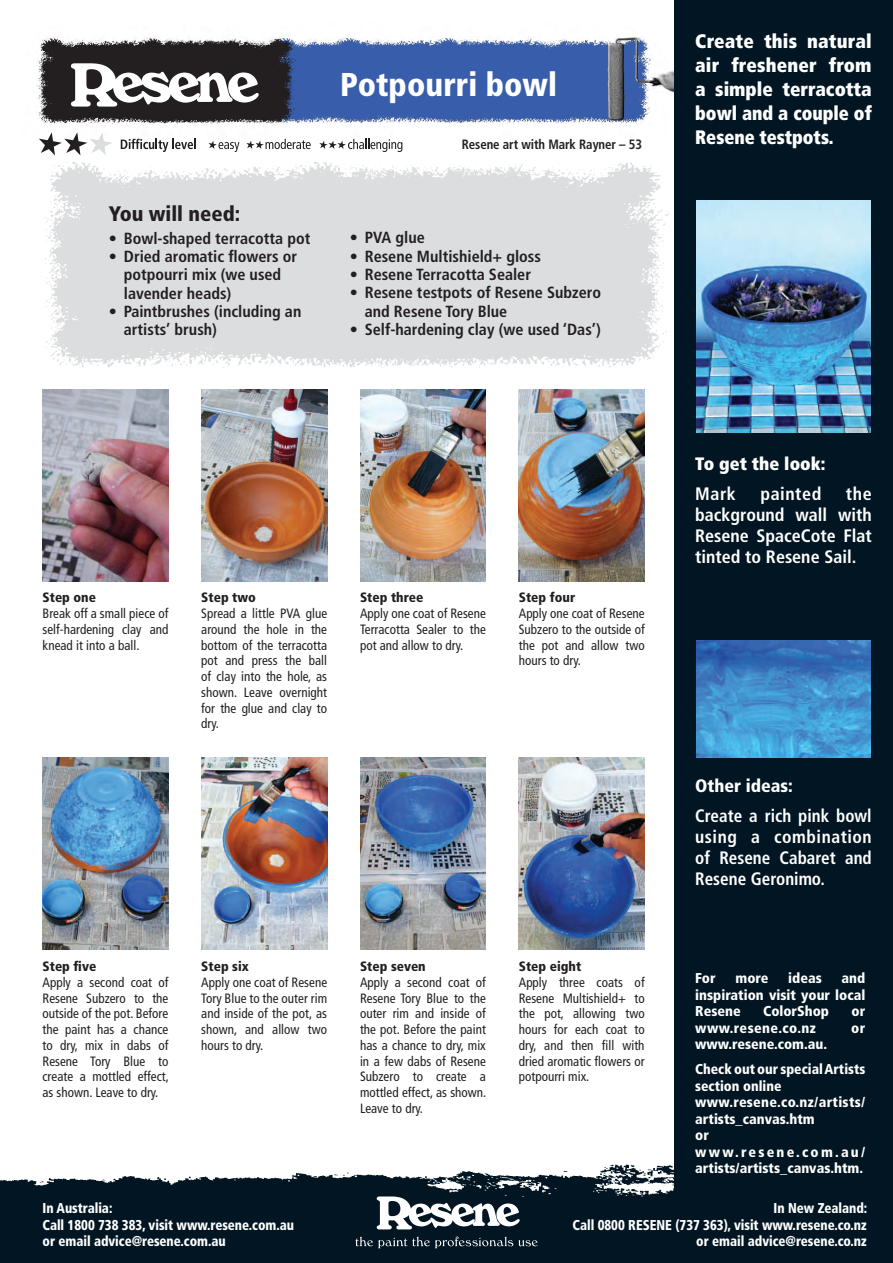
<style>
.page{position:relative;width:893px;height:1263px;background:#fff}
.page>*{position:absolute;margin:0;border:0;box-sizing:border-box;transform-origin:0 0}
.t1{font:900 condensed 33px "Frutiger";color:#fff}
.You_will_need_header{font:900 condensed 21px "Frutiger";color:#231f20}
.Intro_header{font:900 condensed 19.5px/24px "Frutiger";color:#fff;text-align:justify}
.Side_panel_copy{font:700 condensed 18px/21px "Frutiger";color:#fff;text-align:justify;scale:.95 1}
.Side_panel_copy-2{font:700 condensed 18px/21px "Frutiger";color:#fff;text-align:justify}
.Intro_header-2{font:900 condensed 18px "Frutiger";letter-spacing:.005em;color:#fff}
.Side_panel_copy-3{font:900 condensed 18px "Frutiger";color:#fff}
.Side_panel_copy-4{font:700 condensed 18px "Frutiger";letter-spacing:.03em;color:#fff}
.You_will_need_bullet{font:700 condensed 16.2px/18.3px "Frutiger";color:#231f20}
.Side_panel_copy-5{font:900 condensed 14.25px/16.5px "Frutiger";color:#fff}
.Side_panel_copy-6{font:900 condensed 14.25px/16.5px "Frutiger";color:#fff;scale:.92 1}
.Side_panel_copy-7{font:900 condensed 14.25px "Frutiger";letter-spacing:.03em;color:#fff}
.Steps{font:condensed 13.5px/15.8px "Frutiger";color:#231f20;text-align:justify}
.Steps_header{font:900 condensed 13.5px "Frutiger";color:#231f20}
.Steps-2{font:700 condensed 13.5px "Frutiger";letter-spacing:-.005em;color:#231f20;scale:.95 1}
</style>
<div class="page">
<img style="left:315px;top:37px;width:359px;height:87px">
<div style="left:674px;top:0;width:219px;height:1263px;background:#011622"></div>
<img style="left:36px;top:37px;width:279px;height:87px">
<img style="left:41px;top:155px;width:699px;height:244px">
<svg style="left:58px;top:522px;width:484px;height:428px"></svg>
<img style="left:0;top:1164px;width:674px;height:99px">
<svg style="left:39px;top:132px;width:73px;height:23px"></svg>
<svg style="left:121px;top:139px;width:75px;height:13px"></svg>
<svg style="left:319px;top:139px;width:83px;height:13px"></svg>
<svg style="left:246px;top:139px;width:65px;height:10px"></svg>
<svg style="left:209px;top:141px;width:30px;height:11px"></svg>
<svg style="left:355px;top:1236px;width:183px;height:12px"></svg>
<svg style="left:377px;top:1196px;width:143px;height:33px"></svg>
<svg style="left:71px;top:63px;width:188px;height:44px"></svg>
<img style="left:201px;top:758px;width:126px;height:192px">
<img style="left:360px;top:758px;width:126px;height:192px">
<img style="left:519px;top:758px;width:126px;height:192px">
<img style="left:43px;top:758px;width:125px;height:192px">
<img style="left:201px;top:389px;width:126px;height:192px">
<img style="left:360px;top:389px;width:126px;height:192px">
<img style="left:519px;top:389px;width:126px;height:192px">
<img style="left:43px;top:389px;width:125px;height:192px">
<img style="left:696px;top:201px;width:175px;height:232px">
<img style="left:696px;top:641px;width:175px;height:116px">
<p class="You_will_need_header" style="left:109px;top:201px;width:133px">You will need:</p>
<p class="You_will_need_bullet" style="left:109px;top:229px;width:203px">• Bowl-shaped terracotta pot</p>
<p class="You_will_need_bullet" style="left:124px;top:247px;width:175px;text-indent:-15px">• Dried aromatic flowers or potpourri mix (we used lavender heads)</p>
<p class="You_will_need_bullet" style="left:124px;top:302px;width:179px;text-indent:-15px">• Paintbrushes (including an artists’ brush)</p>
<p class="t1" style="left:340px;top:65px;width:218px">Potpourri bowl</p>
<p class="Steps-2" style="left:462px;top:137px;width:191px">Resene art with Mark Rayner – 53</p>
<p class="You_will_need_bullet" style="left:350px;top:228px;width:77px">• PVA glue</p>
<p class="You_will_need_bullet" style="left:350px;top:247px;width:193px">• Resene Multishield+ gloss</p>
<p class="You_will_need_bullet" style="left:350px;top:265px;width:183px">• Resene Terracotta Sealer</p>
<p class="You_will_need_bullet" style="left:365px;top:284px;width:238px;text-indent:-15px">• Resene testpots of Resene Subzero and Resene Tory Blue</p>
<p class="You_will_need_bullet" style="left:350px;top:320px;width:253px">• Self-hardening clay (we used ‘Das’)</p>
<p class="Intro_header" style="left:695px;top:29px;width:178px">Create this natural air freshener from a simple terracotta bowl and a couple of Resene testpots.</p>
<p class="Steps_header" style="left:43px;top:589px;width:55px">Step one</p>
<p class="Steps" style="left:43px;top:605px;width:127px">Break off a small piece of self-hardening clay and knead it into a ball.</p>
<p class="Steps_header" style="left:201px;top:589px;width:56px">Step two</p>
<p class="Steps" style="left:201px;top:605px;width:127px">Spread a little PVA glue around the hole in the bottom of the terracotta pot and press the ball of clay into the hole, as shown. Leave overnight for the glue and clay to dry.</p>
<p class="Steps_header" style="left:43px;top:958px;width:55px">Step five</p>
<p class="Steps" style="left:43px;top:974px;width:128px">Apply a second coat of Resene Subzero to the outside of the pot. Before the paint has a chance to dry, mix in dabs of Resene Tory Blue to create a mottled effect, as shown. Leave to dry.</p>
<p class="Steps_header" style="left:201px;top:958px;width:49px">Step six</p>
<p class="Steps" style="left:201px;top:974px;width:127px">Apply one coat of Resene Tory Blue to the outer rim and inside of the pot, as shown, and allow two hours to dry.</p>
<p class="Side_panel_copy-6" style="left:43px;top:1200px;width:77px">In Australia:</p>
<p class="Side_panel_copy-6" style="left:43px;top:1217px;width:275px">Call 1800 738 383, visit www.resene.com.au or email advice@resene.com.au</p>
<p class="Steps_header" style="left:360px;top:589px;width:65px">Step three</p>
<p class="Steps" style="left:360px;top:605px;width:127px">Apply one coat of Resene Terracotta Sealer to the pot and allow to dry.</p>
<p class="Steps_header" style="left:519px;top:589px;width:58px">Step four</p>
<p class="Steps" style="left:519px;top:605px;width:127px">Apply one coat of Resene Subzero to the outside of the pot and allow two hours to dry.</p>
<p class="Intro_header-2" style="left:695px;top:453px;width:132px">To get the look:</p>
<p class="Side_panel_copy-2" style="left:695px;top:483px;width:42px">Mark</p>
<p class="Side_panel_copy-4" style="left:760px;top:483px;width:62px">painted</p>
<p class="Side_panel_copy-2" style="left:695px;top:483px;width:178px;text-indent:151px">the background wall with Resene SpaceCote Flat tinted to Resene Sail.</p>
<p class="Steps_header" style="left:360px;top:958px;width:67px">Step seven</p>
<p class="Steps" style="left:360px;top:974px;width:128px">Apply a second coat of Resene Tory Blue to the outer rim and inside of the pot. Before the paint has a chance to dry, mix in a few dabs of Resene Subzero to create a mottled effect, as shown.<br>Leave to dry.</p>
<p class="Steps_header" style="left:519px;top:958px;width:64px">Step eight</p>
<p class="Steps" style="left:519px;top:974px;width:127px">Apply three coats of Resene Multishield+ to the pot, allowing two hours for each coat to dry, and then fill with dried aromatic flowers or potpourri mix.</p>
<p class="Side_panel_copy-3" style="left:695px;top:775px;width:99px">Other ideas:</p>
<p class="Side_panel_copy" style="left:695px;top:805px;width:187px">Create a rich pink bowl using a combination of Resene Cabaret and Resene Geronimo.</p>
<p class="Side_panel_copy-5" style="left:695px;top:970px;width:172px;text-align:justify;text-indent:146px">and inspiration visit your local Resene</p>
<p class="Side_panel_copy-5" style="left:695px;top:970px;width:22px">For</p>
<p class="Side_panel_copy-5" style="left:735px;top:970px;width:35px">more</p>
<p class="Side_panel_copy-5" style="left:788px;top:970px;width:35px">ideas</p>
<p class="Side_panel_copy-5" style="left:763px;top:1003px;width:67px">ColorShop</p>
<p class="Side_panel_copy-5" style="left:852px;top:1003px;width:15px">or</p>
<p class="Side_panel_copy-7" style="left:695px;top:1019px;width:122px">www.resene.co.nz</p>
<p class="Side_panel_copy-5" style="left:851px;top:1020px;width:16px">or</p>
<p class="Side_panel_copy-5" style="left:695px;top:1036px;width:133px">www.resene.com.au.</p>
<p class="Side_panel_copy-5" style="left:695px;top:1061px;width:172px">Check out our special Artists section online</p>
<p class="Side_panel_copy-5" style="left:695px;top:1094px;width:172px">www.resene.co.nz/artists/ artists_canvas.htm</p>
<p class="Side_panel_copy-5" style="left:695px;top:1127px;width:15px">or</p>
<p class="Side_panel_copy-5" style="left:695px;top:1144px;width:171px">www.resene.com.au/ artists/artists_canvas.htm.</p>
<p class="Side_panel_copy-6" style="left:774px;top:1200px;width:103px">In New Zealand:</p>
<p class="Side_panel_copy-6" style="left:573px;top:1217px;width:321px;text-align:right">Call 0800 RESENE (737 363), visit www.resene.co.nz or email advice@resene.co.nz</p>
</div>
